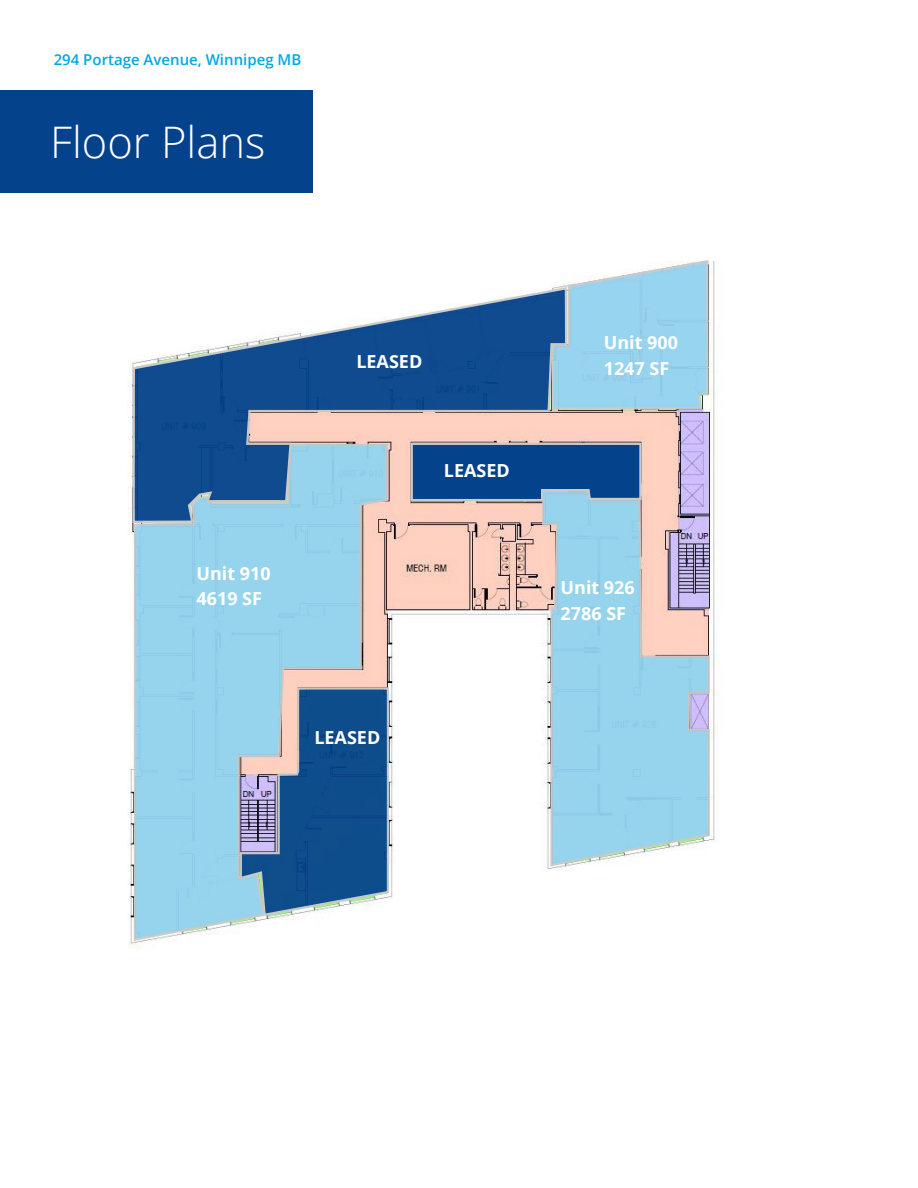
<style>
.page{position:relative;width:918px;height:1188px;background:#fff}
.page>*{position:absolute;margin:0;border:0;box-sizing:border-box;transform-origin:0 0}
.Body_Text_-_Dark_Gre{font:300 43.5px "Open Sans";color:#fff}
.Pull_Quote_or_Senten{font:700 18px/25.5px "Open Sans";color:#fff}
.t1{font:600 15px "Open Sans";color:#00a8e4}
</style>
<div class="page">
<div style="left:0;top:90px;width:312px;height:103px;background:#05428c"></div>
<img style="left:127px;top:261px;width:590px;height:688px">
<svg style="left:550px;top:260px;width:160px;height:152px;background:#a4d6ec"></svg>
<svg style="left:133px;top:524px;width:256px;height:418px;background:#a4d4e7"></svg>
<svg style="left:541px;top:489px;width:170px;height:379px;background:#add0e2"></svg>
<svg style="left:239px;top:686px;width:151px;height:231px;background:#4b77a3"></svg>
<svg style="left:568px;top:442px;width:75px;height:60px;background:#295c98"></svg>
<svg style="left:131px;top:286px;width:437px;height:238px"></svg>
<p class="t1" style="left:54px;top:50px;width:249px">294 Portage Avenue, Winnipeg MB</p>
<p class="Body_Text_-_Dark_Gre" style="left:50px;top:112px;width:217px">Floor Plans</p>
<p class="Pull_Quote_or_Senten" style="left:197px;top:560px;width:76px">Unit 910<br>4619 SF</p>
<p class="Pull_Quote_or_Senten" style="left:356px;top:348px;width:67px">LEASED</p>
<p class="Pull_Quote_or_Senten" style="left:444px;top:457px;width:67px">LEASED</p>
<p class="Pull_Quote_or_Senten" style="left:314px;top:724px;width:67px">LEASED</p>
<p class="Pull_Quote_or_Senten" style="left:604px;top:330px;width:76px">Unit 900<br>1247 SF</p>
<p class="Pull_Quote_or_Senten" style="left:561px;top:575px;width:76px">Unit 926<br>2786 SF</p>
</div>
